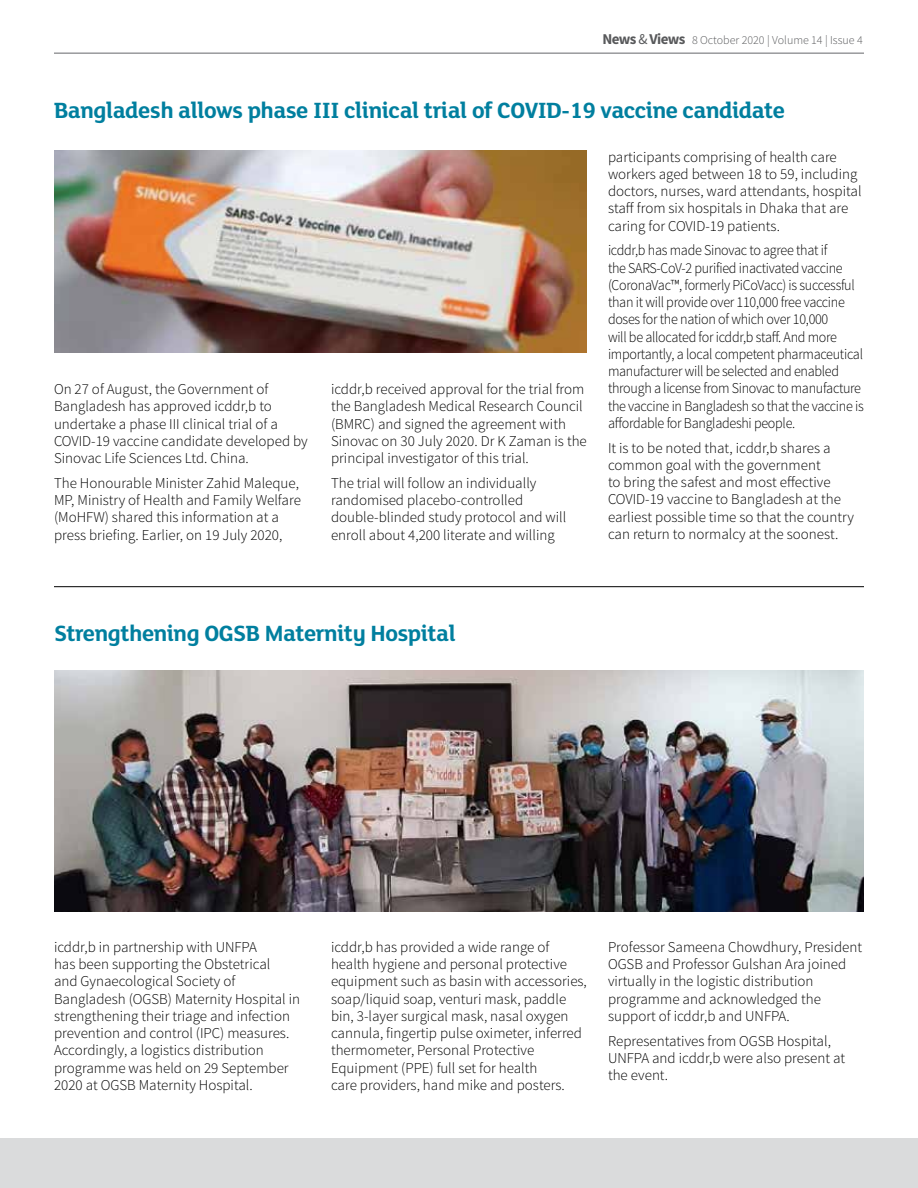
<style>
.page{position:relative;width:918px;height:1188px;background:#fff}
.page>*{position:absolute;margin:0;border:0;box-sizing:border-box;transform-origin:0 0}
.t1{font:700 24px "FS Lola";letter-spacing:-.02em;color:#007f9f}
.t2{font:300 15px/17.2px "Source Sans Pro";color:#000}
.t3{font:300 15px/17.2px "Source Sans Pro";letter-spacing:-.02em;color:#000;scale:.94 1}
.t4{font:300 12px "Source Sans Pro";color:#58595b}
.s1{font-weight:700;font-size:15px}
.s2{font-weight:400;font-size:15px}
</style>
<div class="page">
<div style="left:0;top:1138px;width:918px;height:50px;background:#dadbdc"></div>
<hr style="left:54px;top:53px;width:810px;height:1px;background:#77787b">
<hr style="left:54px;top:586px;width:810px;height:1px;background:#000">
<img style="left:54px;top:671px;width:810px;height:241px">
<img style="left:54px;top:150px;width:533px;height:203px">
<p class="t4" style="left:603px;top:33px;width:262px"><span class="s1">News</span> <span class="s2">&amp;</span> <span class="s1">Views</span> 8 October 2020 | Volume 14 | Issue 4</p>
<h1 class="t1" style="left:54px;top:94px;width:733px">Bangladesh allows phase III clinical trial of COVID-19 vaccine candidate</h1>
<p class="t2" style="left:54px;top:381px;width:255px">On 27 of August, the Government of Bangladesh has approved icddr,b to undertake a phase III clinical trial of a COVID-19 vaccine candidate developed by Sinovac Life Sciences Ltd. China.</p>
<p class="t2" style="left:54px;top:474px;width:248px">The Honourable Minister Zahid Maleque, MP, Ministry of Health and Family Welfare (MoHFW) shared this information at a press briefing. Earlier, on 19 July 2020,</p>
<p class="t2" style="left:331px;top:381px;width:257px">icddr,b received approval for the trial from the Bangladesh Medical Research Council (BMRC) and signed the agreement with Sinovac on 30 July 2020. Dr K Zaman is the principal investigator of this trial.</p>
<p class="t2" style="left:331px;top:474px;width:237px">The trial will follow an individually randomised placebo-controlled double-blinded study protocol and will enroll about 4,200 literate and willing</p>
<p class="t2" style="left:608px;top:148px;width:255px">participants comprising of health care workers aged between 18 to 59, including doctors, nurses, ward attendants, hospital staff from six hospitals in Dhaka that are caring for COVID-19 patients.</p>
<p class="t3" style="left:608px;top:242px;width:274px">icddr,b has made Sinovac to agree that if<br>the SARS-CoV-2 purified inactivated vaccine (CoronaVac™, formerly PiCoVacc) is successful than it will provide over 110,000 free vaccine doses for the nation of which over 10,000<br>will be allocated for icddr,b staff. And more importantly, a local competent pharmaceutical manufacturer will be selected and enabled through a license from Sinovac to manufacture the vaccine in Bangladesh so that the vaccine is affordable for Bangladeshi people.</p>
<p class="t2" style="left:608px;top:439px;width:247px">It is to be noted that, icddr,b shares a common goal with the government<br>to bring the safest and most effective COVID-19 vaccine to Bangladesh at the earliest possible time so that the country can return to normalcy at the soonest.</p>
<h1 class="t1" style="left:54px;top:616px;width:403px">Strengthening OGSB Maternity Hospital</h1>
<p class="t2" style="left:54px;top:938px;width:248px">icddr,b in partnership with UNFPA<br>has been supporting the Obstetrical<br>and Gynaecological Society of Bangladesh (OGSB) Maternity Hospital in strengthening their triage and infection prevention and control (IPC) measures.<br>Accordingly, a logistics distribution programme was held on 29 September 2020 at OGSB Maternity Hospital.</p>
<p class="t2" style="left:331px;top:938px;width:257px">icddr,b has provided a wide range of health hygiene and personal protective equipment such as basin with accessories, soap/liquid soap, venturi mask, paddle bin, 3-layer surgical mask, nasal oxygen cannula, fingertip pulse oximeter, inferred thermometer, Personal Protective Equipment (PPE) full set for health<br>care providers, hand mike and posters.</p>
<p class="t2" style="left:608px;top:938px;width:256px">Professor Sameena Chowdhury, President OGSB and Professor Gulshan Ara joined virtually in the logistic distribution programme and acknowledged the support of icddr,b and UNFPA.</p>
<p class="t2" style="left:608px;top:1032px;width:239px">Representatives from OGSB Hospital,<br>UNFPA and icddr,b were also present at the event.</p>
</div>
